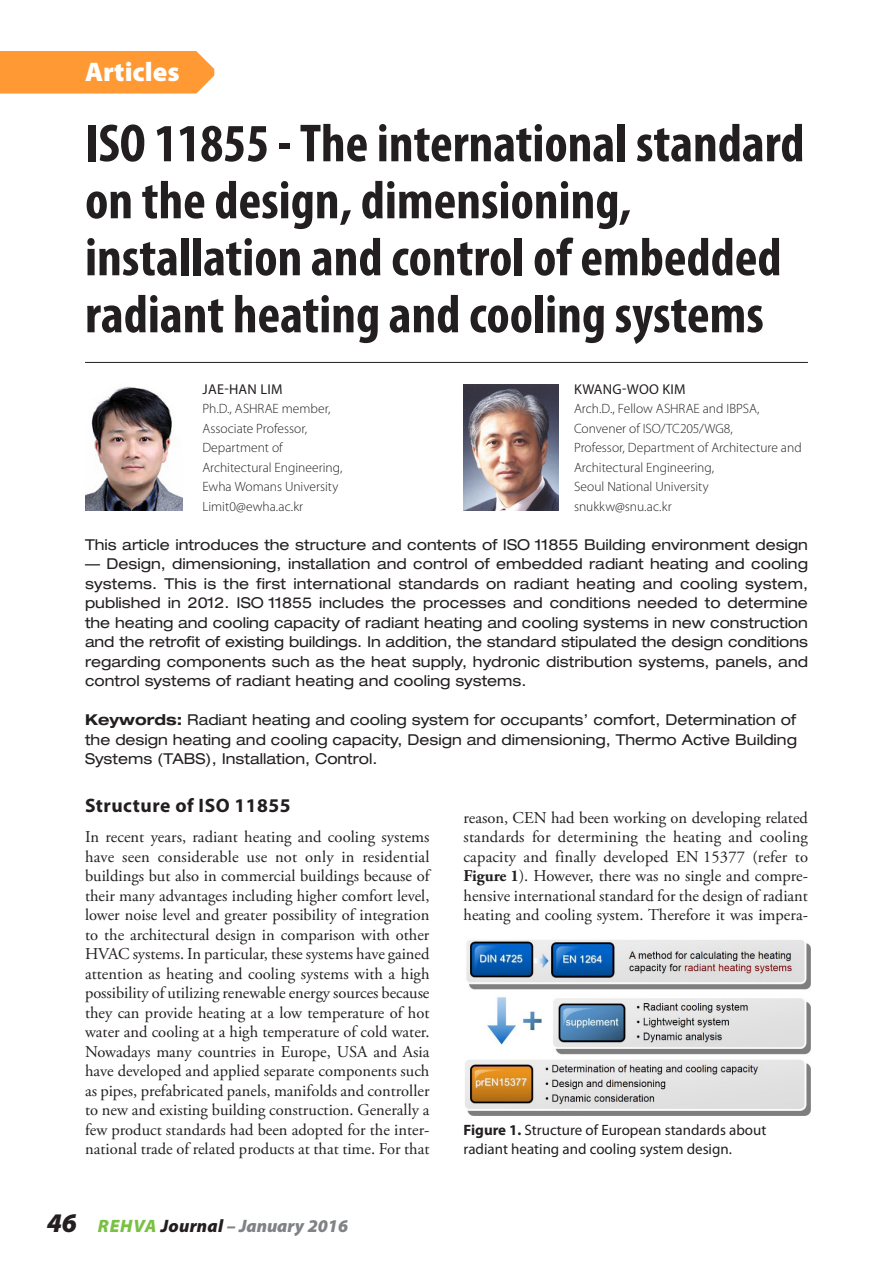
<style>
.page{position:relative;width:893px;height:1263px;background:#fff}
.page>*{position:absolute;margin:0;border:0;box-sizing:border-box;transform-origin:0 0}
.Heading_1{font:700 condensed 54px/57px "Myriad Pro";color:#231f20}
.t1{font:900 27px "Myriad Pro";color:#fff}
.Heading_2{font:700 19.5px "Myriad Pro";letter-spacing:.025em;color:#231f20}
.zPage_Number{font:italic 900 18px "Myriad Pro";letter-spacing:.015em;color:#808285}
.t2{font:16.5px/19.5px "Adobe Garamond Pro";color:#231f20;text-align:justify}
.Heading_4{font:expanded 15px/19.5px "Helvetica Neue LT Std";color:#231f20;text-align:justify}
.Heading_4_keywords{font:expanded 15px/19.5px "Helvetica Neue LT Std";color:#231f20;text-align:justify}
.Caption_0{font:15px/19.5px "Myriad Pro";color:#231f20}
.Heading_6{font:14.25px "Myriad Pro";letter-spacing:.02em;color:#231f20}
.Heading_5{font:300 13.5px/19.5px "Myriad Pro";color:#231f20}
.s1{font-weight:700}
.s2{font-size:27px;color:#231f20}
.s3{color:#79c142}
.s4{color:#231f20}
</style>
<div class="page">
<hr style="left:85px;top:362px;width:723px;height:1px;background:#231f20">
<img style="left:463px;top:385px;width:95px;height:126px">
<img style="left:85px;top:386px;width:98px;height:125px">
<img style="left:465px;top:939px;width:345px;height:176px">
<div style="left:0;top:51px;width:214px;height:43px;background:#f93"></div>
<h2 class="t1" style="left:85px;top:54px;width:96px">Articles</h2>
<p class="Heading_1" style="left:85px;top:114px;width:721px">ISO 11855 - The international standard on the design, dimensioning, installation and control of embedded radiant heating and cooling systems</p>
<p class="Heading_6" style="left:203px;top:380px;width:81px">JAE-HAN LIM</p>
<p class="Heading_5" style="left:202px;top:399px;width:130px">Ph.D., ASHRAE member,<br>Associate Professor,</p>
<p class="Heading_5" style="left:202px;top:438px;width:142px">Department of<br>Architectural Engineering,</p>
<p class="Heading_5" style="left:202px;top:477px;width:138px">Ewha Womans University</p>
<p class="Heading_5" style="left:202px;top:496px;width:102px">Limit0@ewha.ac.kr</p>
<p class="Heading_6" style="left:574px;top:380px;width:113px">KWANG-WOO KIM</p>
<p class="Heading_5" style="left:574px;top:399px;width:229px">Arch.D., Fellow ASHRAE and IBPSA, Convener of ISO/TC205/WG8,<br>Professor, Department of Architecture and Architectural Engineering,</p>
<p class="Heading_5" style="left:574px;top:477px;width:136px">Seoul National University</p>
<p class="Heading_5" style="left:574px;top:496px;width:99px">snukkw@snu.ac.kr</p>
<p class="Heading_4" style="left:85px;top:534px;width:724px">This article introduces the structure and contents of ISO 11855 Building environment design</p>
<p class="Heading_4" style="left:85px;top:554px;width:725px">— Design, dimensioning, installation and control of embedded radiant heating and cooling systems. This is the first international standards on radiant heating and cooling system, published in 2012. ISO 11855 includes the processes and conditions needed to determine the heating and cooling capacity of radiant heating and cooling systems in new construction and the retrofit of existing buildings. In addition, the standard stipulated the design conditions regarding components such as the heat supply, hydronic distribution systems, panels, and control systems of radiant heating and cooling systems.</p>
<p class="Heading_4_keywords" style="left:85px;top:710px;width:713px"><span class="s1">Keywords:</span> Radiant heating and cooling system for occupants’ comfort, Determination of the design heating and cooling capacity, Design and dimensioning, Thermo Active Building Systems (TABS), Installation, Control.</p>
<p class="Heading_2" style="left:85px;top:793px;width:207px">Structure of ISO 11855</p>
<p class="t2" style="left:85px;top:828px;width:346px">In recent years, radiant heating and cooling systems have seen considerable use not only in residential buildings but also in commercial buildings because of their many advantages including higher comfort level, lower noise level and greater possibility of integration to the architectural design in comparison with other HVAC systems. In particular, these systems have gained attention as heating and cooling systems with a high possibility of utilizing renewable energy sources because they can provide heating at a low temperature of hot water and cooling at a high temperature of cold water.<br>Nowadays many countries in Europe, USA and Asia have developed and applied separate components such as pipes, prefabricated panels, manifolds and controller to new and existing building construction. Generally a few product standards had been adopted for the inter&shy;national trade of related products at that time. For that</p>
<p class="zPage_Number" style="left:47px;top:1214px;width:303px"><span class="s2">46</span> <span class="s3">REHVA</span> <span class="s4">Journal</span> – January 2016</p>
<p class="t2" style="left:463px;top:808px;width:346px">reason, CEN had been working on developing related standards for determining the heating and cooling capacity and finally developed EN 15377 (refer to <span class="s1">Figure 1</span>). However, there was no single and compre&shy;hensive international standard for the design of radiant heating and cooling system. Therefore it was impera-</p>
<p class="Caption_0" style="left:463px;top:1120px;width:304px"><span class="s1">Figure 1.</span> Structure of European standards about radiant heating and cooling system design.</p>
</div>
